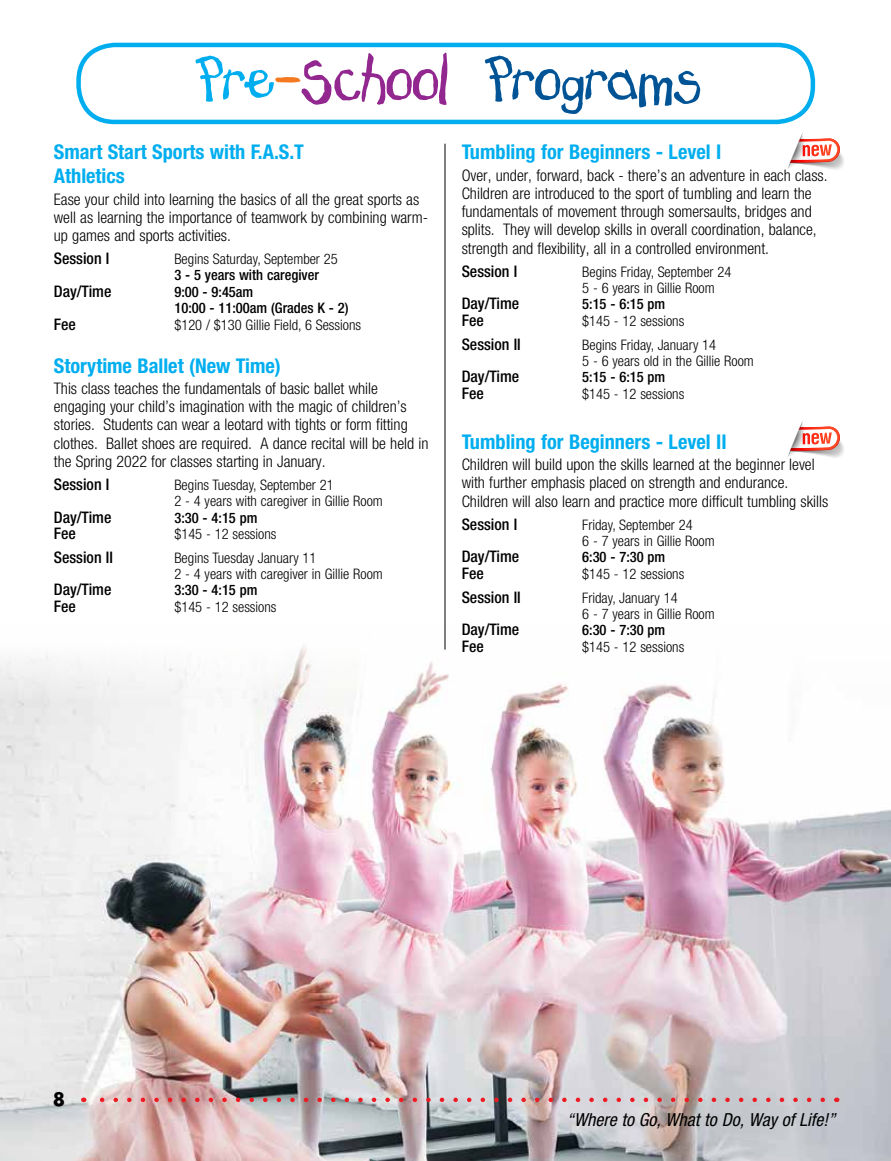
<style>
.page{position:relative;width:891px;height:1161px;background:#fff}
.page>*{position:absolute;margin:0;border:0;box-sizing:border-box;transform-origin:0 0}
.t1{font:61.95px "Hunny Potmaster 2";letter-spacing:-.015em;color:#005496}
.t2{font:700 condensed 20.4px/23.7px "Helvetica Neue";color:#00aeef}
.t3{font:italic condensed 18px "Helvetica Neue";color:#000}
.t4{font:700 18px "Futura";color:#000}
.t5{font:300 condensed 16.05px/18.1px "Helvetica Neue";color:#000}
.t6{font:500 condensed 15.9px "Helvetica Neue";color:#000}
.t7{font:300 condensed 14.55px/15.9px "Helvetica Neue";color:#000}
.t8{font:500 condensed 14.55px/15.9px "Helvetica Neue";color:#000}
.s1{color:#00aeef}
.s2{color:#f47920}
.s3{color:#92278f}
</style>
<div class="page">
<img style="left:0;top:624px;width:891px;height:537px">
<hr style="left:445px;top:144px;width:1px;height:506px;background:#000">
<div style="left:76px;top:43px;width:739px;height:81px;border:4px solid #00aeef;border-radius:36px"></div>
<svg style="left:90px;top:1098px;width:733px;height:4px;background:#cf9094"></svg>
<svg style="left:787px;top:133px;width:57px;height:37px"></svg>
<svg style="left:788px;top:421px;width:56px;height:37px"></svg>
<h1 class="t1" style="left:194px;top:40px;width:509px"><span class="s1">Pre</span><span class="s2">-</span><span class="s3">School</span> Programs</h1>
<p class="t2" style="left:54px;top:140px;width:252px">Smart Start Sports with F.A.S.T<br>Athletics</p>
<p class="t5" style="left:54px;top:190px;width:376px">Ease your child into learning the basics of all the great sports as well as learning the importance of teamwork by combining warm&shy;up games and sports activities.</p>
<p class="t6" style="left:54px;top:249px;width:57px">Session I</p>
<p class="t7" style="left:174px;top:251px;width:165px">Begins Saturday, September 25</p>
<p class="t8" style="left:174px;top:267px;width:146px">3 - 5 years with caregiver</p>
<p class="t6" style="left:54px;top:282px;width:59px">Day/Time</p>
<p class="t8" style="left:174px;top:284px;width:176px">9:00 - 9:45am<br>10:00 - 11:00am (Grades K - 2)</p>
<p class="t6" style="left:54px;top:314px;width:24px">Fee</p>
<p class="t7" style="left:174px;top:316px;width:188px">$120 / $130 Gillie Field, 6 Sessions</p>
<p class="t2" style="left:54px;top:353px;width:229px">Storytime Ballet (New Time)</p>
<p class="t5" style="left:54px;top:379px;width:376px">This class teaches the fundamentals of basic ballet while engaging your child’s imagination with the magic of children’s stories. Students can wear a leotard with tights or form fitting clothes. Ballet shoes are required. A dance recital will be held in the Spring 2022 for classes starting in January.</p>
<p class="t6" style="left:54px;top:475px;width:57px">Session I</p>
<p class="t7" style="left:174px;top:477px;width:210px">Begins Tuesday, September 21<br>2 - 4 years with caregiver in Gillie Room</p>
<p class="t6" style="left:54px;top:508px;width:59px">Day/Time</p>
<p class="t8" style="left:174px;top:509px;width:85px">3:30 - 4:15 pm</p>
<p class="t6" style="left:54px;top:524px;width:24px">Fee</p>
<p class="t7" style="left:174px;top:526px;width:104px">$145 - 12 sessions</p>
<p class="t6" style="left:54px;top:548px;width:61px">Session II</p>
<p class="t7" style="left:174px;top:550px;width:210px">Begins Tuesday January 11<br>2 - 4 years with caregiver in Gillie Room</p>
<p class="t6" style="left:54px;top:580px;width:59px">Day/Time</p>
<p class="t8" style="left:174px;top:582px;width:85px">3:30 - 4:15 pm</p>
<p class="t6" style="left:54px;top:597px;width:24px">Fee</p>
<p class="t7" style="left:174px;top:599px;width:104px">$145 - 12 sessions</p>
<p class="t2" style="left:462px;top:140px;width:261px">Tumbling for Beginners - Level I</p>
<p class="t5" style="left:462px;top:166px;width:367px">Over, under, forward, back - there’s an adventure in each class.<br>Children are introduced to the sport of tumbling and learn the fundamentals of movement through somersaults, bridges and splits. They will develop skills in overall coordination, balance, strength and flexibility, all in a controlled environment.</p>
<p class="t6" style="left:462px;top:262px;width:57px">Session I</p>
<p class="t7" style="left:582px;top:264px;width:151px">Begins Friday, September 24<br>5 - 6 years in Gillie Room</p>
<p class="t6" style="left:462px;top:294px;width:59px">Day/Time</p>
<p class="t8" style="left:582px;top:296px;width:85px">5:15 - 6:15 pm</p>
<p class="t6" style="left:462px;top:311px;width:24px">Fee</p>
<p class="t7" style="left:582px;top:313px;width:104px">$145 - 12 sessions</p>
<p class="t6" style="left:462px;top:334px;width:61px">Session II</p>
<p class="t7" style="left:582px;top:336px;width:173px">Begins Friday, January 14<br>5 - 6 years old in the Gillie Room</p>
<p class="t6" style="left:462px;top:367px;width:59px">Day/Time</p>
<p class="t8" style="left:582px;top:369px;width:85px">5:15 - 6:15 pm</p>
<p class="t6" style="left:462px;top:384px;width:24px">Fee</p>
<p class="t7" style="left:582px;top:386px;width:104px">$145 - 12 sessions</p>
<p class="t2" style="left:462px;top:429px;width:266px">Tumbling for Beginners - Level II</p>
<p class="t5" style="left:462px;top:455px;width:368px">Children will build upon the skills learned at the beginner level with further emphasis placed on strength and endurance.<br>Children will also learn and practice more difficult tumbling skills</p>
<p class="t6" style="left:462px;top:515px;width:57px">Session I</p>
<p class="t7" style="left:582px;top:517px;width:134px">Friday, September 24<br>6 - 7 years in Gillie Room</p>
<p class="t6" style="left:462px;top:547px;width:59px">Day/Time</p>
<p class="t8" style="left:582px;top:549px;width:85px">6:30 - 7:30 pm</p>
<p class="t6" style="left:462px;top:564px;width:24px">Fee</p>
<p class="t7" style="left:582px;top:566px;width:104px">$145 - 12 sessions</p>
<p class="t6" style="left:462px;top:587px;width:61px">Session II</p>
<p class="t7" style="left:582px;top:589px;width:134px">Friday, January 14<br>6 - 7 years in Gillie Room</p>
<p class="t6" style="left:462px;top:620px;width:59px">Day/Time</p>
<p class="t8" style="left:582px;top:622px;width:85px">6:30 - 7:30 pm</p>
<p class="t6" style="left:462px;top:637px;width:24px">Fee</p>
<p class="t7" style="left:582px;top:639px;width:104px">$145 - 12 sessions</p>
<p class="t4" style="left:53px;top:1087px;width:14px">8</p>
<p class="t3" style="left:567px;top:1109px;width:270px">“Where to Go, What to Do, Way of Life!”</p>
</div>
